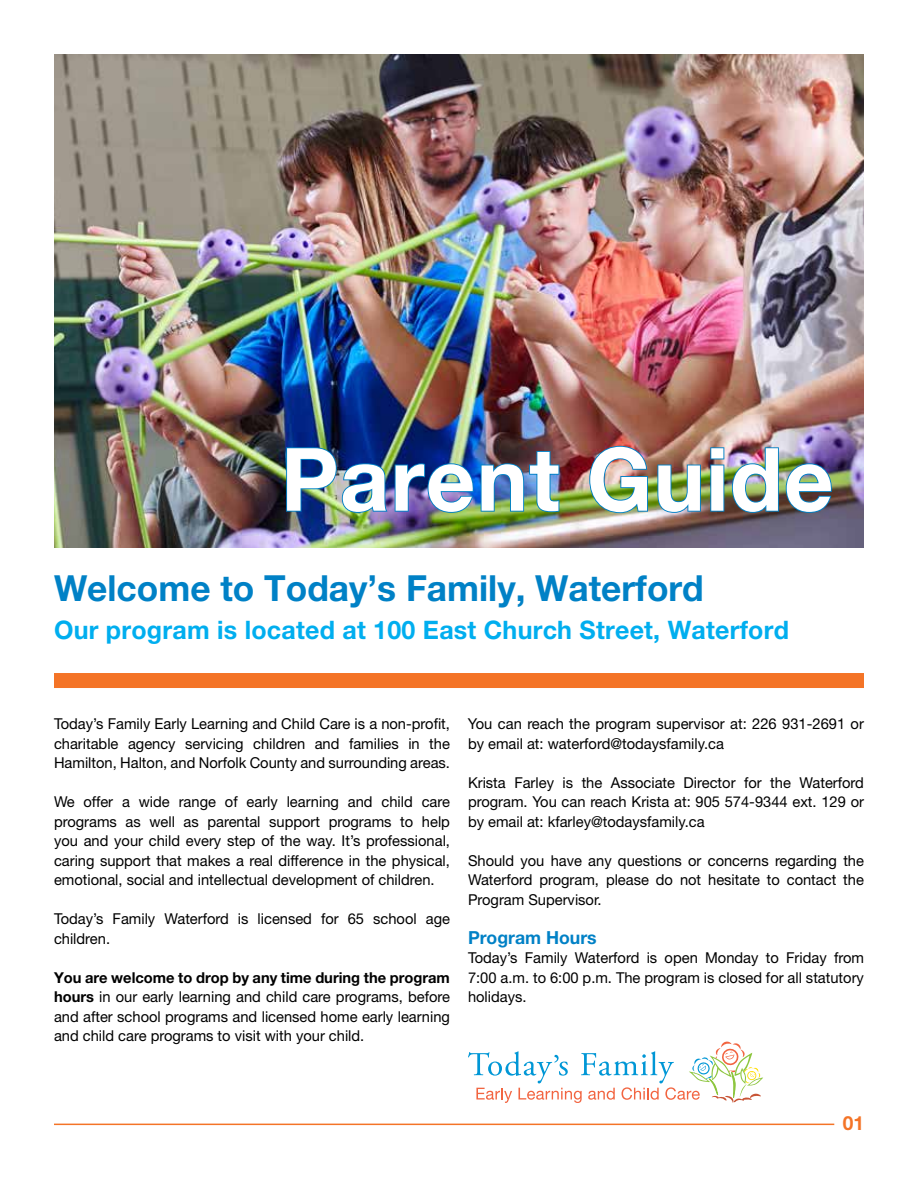
<style>
.page{position:relative;width:918px;height:1188px;background:#fff}
.page>*{position:absolute;margin:0;border:0;box-sizing:border-box;transform-origin:0 0}
.t1{font:700 87.45px "Helvetica Neue LT Pro";letter-spacing:.02em;color:#fff}
.t2{font:700 36px "Helvetica Neue LT Pro";color:#0081c6}
.t3{font:700 25.5px "Helvetica Neue LT Pro";letter-spacing:.01em;color:#00aeef}
.t4{font:700 19.5px "Helvetica Neue LT Pro";color:#f47427}
.t5{font:700 18px "Helvetica Neue LT Pro";color:#0081c6}
.t6{font:15px/19.5px "Helvetica Neue LT Std";color:#000;text-align:justify}
.t7{font:700 15px "Helvetica Neue LT Pro";color:#000}
.s1{font-family:"Helvetica Neue LT Pro";font-weight:700}
</style>
<div class="page">
<hr style="left:54px;top:1124px;width:780px;height:1px;background:#f47427">
<div style="left:54px;top:673px;width:810px;height:15px;background:#f47427"></div>
<svg style="left:468px;top:1042px;width:295px;height:61px"></svg>
<img style="left:54px;top:54px;width:810px;height:494px">
<img style="left:285px;top:446px;width:275px;height:68px">
<img style="left:588px;top:445px;width:61px;height:69px">
<img style="left:656px;top:464px;width:46px;height:50px">
<svg style="left:709px;top:446px;width:16px;height:67px"></svg>
<img style="left:731px;top:446px;width:102px;height:68px">
<h1 class="t1" style="left:281px;top:425px;width:554px">Parent Guide</h1>
<h2 class="t2" style="left:54px;top:566px;width:651px">Welcome to Today’s Family, Waterford</h2>
<h3 class="t3" style="left:54px;top:614px;width:737px">Our program is located at 100 East Church Street, Waterford</h3>
<p class="t6" style="left:54px;top:714px;width:398px">Today’s Family Early Learning and Child Care is a non-profit, charitable agency servicing children and families in the Hamilton, Halton, and Norfolk County and surrounding areas.</p>
<p class="t6" style="left:54px;top:792px;width:398px">We offer a wide range of early learning and child care programs as well as parental support programs to help you and your child every step of the way. It’s professional, caring support that makes a real difference in the physical, emotional, social and intellectual development of children.</p>
<p class="t6" style="left:54px;top:909px;width:398px">Today’s Family Waterford is licensed for 65 school age children.</p>
<p class="t7" style="left:54px;top:968px;width:397px">You are welcome to drop by any time during the program</p>
<p class="t6" style="left:54px;top:987px;width:398px"><span class="s1">hours</span> in our early learning and child care programs, before and after school programs and licensed home early learning and child care programs to visit with your child.</p>
<p class="t6" style="left:468px;top:714px;width:398px">You can reach the program supervisor at: 226 931-2691 or by email at: waterford@todaysfamily.ca</p>
<p class="t6" style="left:468px;top:773px;width:398px">Krista Farley is the Associate Director for the Waterford program. You can reach Krista at: 905 574-9344 ext. 129 or by email at: kfarley@todaysfamily.ca</p>
<p class="t6" style="left:468px;top:851px;width:398px">Should you have any questions or concerns regarding the Waterford program, please do not hesitate to contact the Program Supervisor.</p>
<p class="t5" style="left:468px;top:926px;width:130px">Program Hours</p>
<p class="t6" style="left:468px;top:948px;width:398px">Today’s Family Waterford is open Monday to Friday from 7:00 a.m. to 6:00 p.m. The program is closed for all statutory holidays.</p>
<h3 class="t4" style="left:843px;top:1111px;width:23px">01</h3>
</div>
